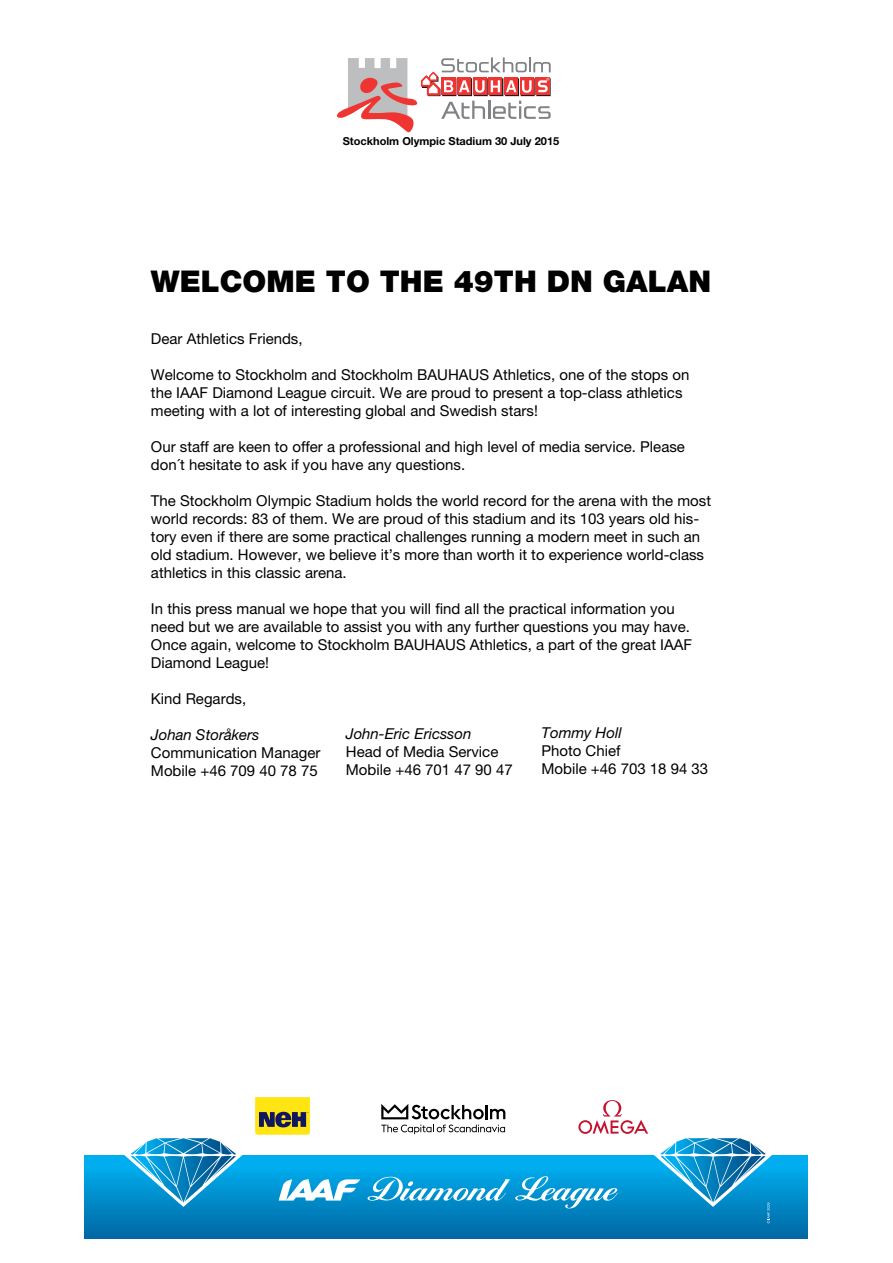
<style>
.page{position:relative;width:893px;height:1263px;background:#fff}
.page>*{position:absolute;margin:0;border:0;box-sizing:border-box;transform-origin:0 0}
.t1{font:900 30px "Helvetica Neue";color:#000}
.t2{font:15px/18px "Helvetica Neue";color:#000}
.t3{font:italic 15px "Helvetica Neue";color:#000}
.t4{font:700 11.1px "Helvetica Neue";color:#000}
</style>
<div class="page">
<div style="left:85px;top:1155px;width:723px;height:83px;background:linear-gradient(to bottom,#00b6f7,#0068a3)"></div>
<svg style="left:367px;top:1176px;width:251px;height:32px;background:#34a9db"></svg>
<svg style="left:279px;top:1178px;width:81px;height:22px"></svg>
<svg style="left:124px;top:1138px;width:118px;height:69px;background:#37a2d3"></svg>
<svg style="left:654px;top:1138px;width:118px;height:85px;background:#2d9bce"></svg>
<svg style="left:255px;top:1097px;width:55px;height:38px;background:#bfae29"></svg>
<svg style="left:381px;top:1104px;width:124px;height:30px"></svg>
<svg style="left:578px;top:1100px;width:70px;height:34px"></svg>
<svg style="left:337px;top:57px;width:214px;height:75px"></svg>
<p class="t4" style="left:343px;top:134px;width:218px">Stockholm Olympic Stadium 30 July 2015</p>
<h1 class="t1" style="left:151px;top:263px;width:562px">WELCOME TO THE 49TH DN GALAN</h1>
<p class="t2" style="left:151px;top:329px;width:153px">Dear Athletics Friends,</p>
<p class="t2" style="left:151px;top:365px;width:540px">Welcome to Stockholm and Stockholm BAUHAUS Athletics, one of the stops on the IAAF Diamond League circuit. We are proud to present a top-class athletics meeting with a lot of interesting global and Swedish stars!</p>
<p class="t2" style="left:151px;top:437px;width:535px">Our staff are keen to offer a professional and high level of media service. Please don´t hesitate to ask if you have any questions.</p>
<p class="t2" style="left:151px;top:491px;width:562px">The Stockholm Olympic Stadium holds the world record for the arena with the most world records: 83 of them. We are proud of this stadium and its 103 years old his&shy;tory even if there are some practical challenges running a modern meet in such an old stadium. However, we believe it’s more than worth it to experience world-class athletics in this classic arena.</p>
<p class="t2" style="left:151px;top:599px;width:543px">In this press manual we hope that you will find all the practical information you need but we are available to assist you with any further questions you may have.<br>Once again, welcome to Stockholm BAUHAUS Athletics, a part of the great IAAF Diamond League!</p>
<p class="t2" style="left:151px;top:689px;width:97px">Kind Regards,</p>
<p class="t3" style="left:151px;top:725px;width:110px">Johan Storåkers</p>
<p class="t2" style="left:151px;top:743px;width:171px">Communication Manager<br>Mobile +46 709 40 78 75</p>
<p class="t3" style="left:541px;top:724px;width:82px">Tommy Holl</p>
<p class="t2" style="left:541px;top:742px;width:168px">Photo Chief<br>Mobile +46 703 18 94 33</p>
<p class="t3" style="left:346px;top:724px;width:127px">John-Eric Ericsson</p>
<p class="t2" style="left:346px;top:742px;width:168px">Head of Media Service<br>Mobile +46 701 47 90 47</p>
</div>
